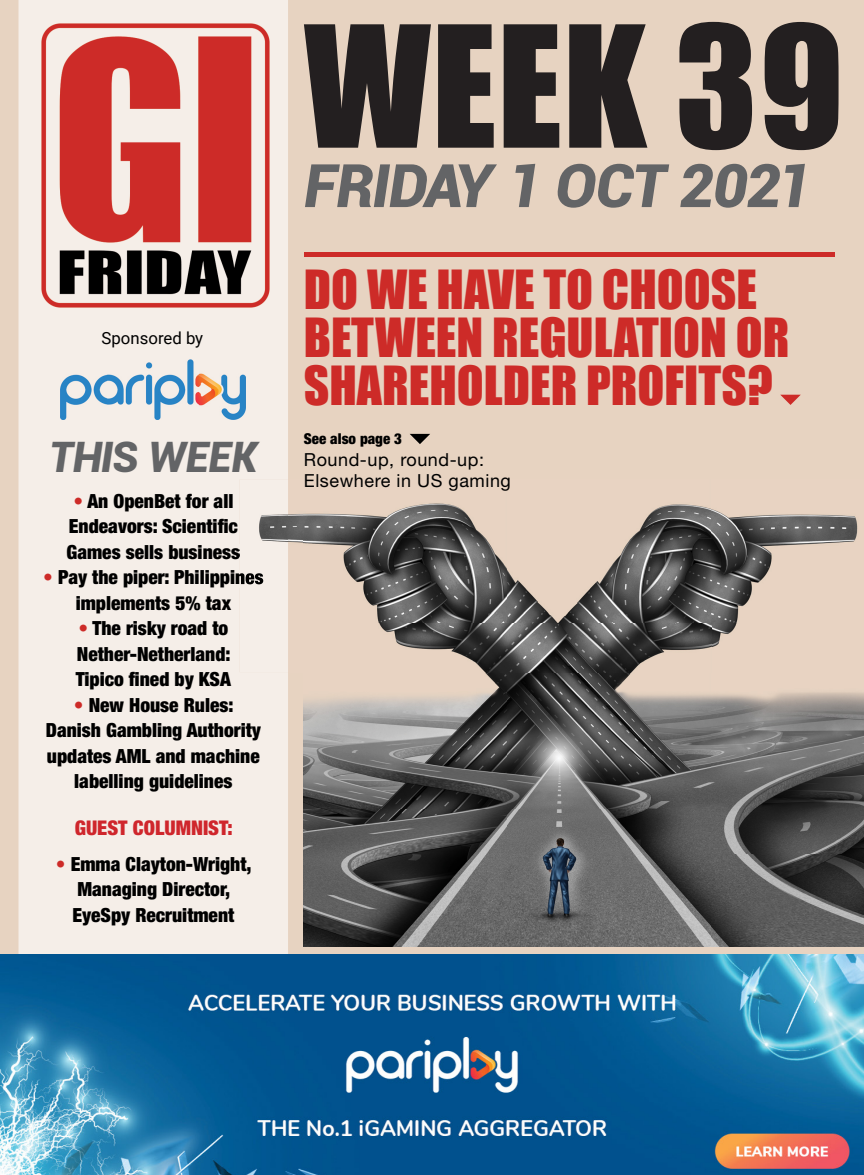
<style>
.page{position:relative;width:864px;height:1175px;background:#fff}
.page>*{position:absolute;margin:0;border:0;box-sizing:border-box;transform-origin:0 0}
.t1{font:156px "Impact";letter-spacing:.005em;color:#231f20}
.t2{font:italic 900 60px "Roboto";letter-spacing:-.025em;color:#636466}
.t3{font:49.5px/48px "Impact";color:#cd2b28}
.t4{font:italic 900 42px "Roboto";letter-spacing:-.015em;color:#636466}
.t5{font:900 condensed 20.25px "Helvetica Neue LT Std";color:#cf262c}
.t6{font:900 condensed 19.5px/25.5px "Helvetica Neue LT Std";color:#000;text-align:center}
.t7{font:18px/21.6px "Helvetica Neue LT Std";letter-spacing:.03em;color:#000}
.t8{font:16.8px "Roboto";color:#000}
.t9{font:900 condensed 15px "Helvetica Neue LT Std";color:#000}
.s1{color:#cd2b28}
</style>
<div class="page">
<div style="left:0;top:0;width:864px;height:1174px;background:#e7d3c1"></div>
<hr style="left:304px;top:252px;width:530px;height:4px;background:#cd2b28">
<div style="left:18px;top:0;width:270px;height:954px;background:#f5eee8"></div>
<div style="left:67px;top:544px;width:172px;height:15px;background:#f5eee8"></div>
<div style="left:59px;top:570px;width:180px;height:17px;background:#f5eee8"></div>
<img style="left:39px;top:21px;width:233px;height:289px">
<img style="left:0;top:954px;width:864px;height:220px">
<img style="left:61px;top:359px;width:185px;height:61px">
<svg style="left:780px;top:395px;width:21px;height:10px"></svg>
<img style="left:304px;top:672px;width:407px;height:274px">
<img style="left:711px;top:509px;width:153px;height:437px">
<img style="left:239px;top:480px;width:472px;height:192px">
<svg style="left:239px;top:544px;width:1px;height:15px"></svg>
<img style="left:239px;top:570px;width:25px;height:17px">
<svg style="left:410px;top:434px;width:20px;height:10px"></svg>
<p class="t8" style="left:102px;top:326px;width:103px">Sponsored by</p>
<h3 class="t4" style="left:50px;top:427px;width:209px">THIS WEEK</h3>
<p class="t6" style="left:67px;top:487px;width:175px"><span class="s1">•</span> An OpenBet for all<br>Endeavors: Scientific<br>Games sells business</p>
<p class="t6" style="left:43px;top:564px;width:222px"><span class="s1">•</span> Pay the piper: Philippines implements 5% tax</p>
<p class="t6" style="left:76px;top:615px;width:157px;text-align:left"><span class="s1">•</span> The risky road to<br>Nether-Netherland:<br>Tipico fined by KSA</p>
<p class="t6" style="left:46px;top:691px;width:217px"><span class="s1">•</span> New House Rules:<br>Danish Gambling Authority updates AML and machine labelling guidelines</p>
<p class="t5" style="left:75px;top:815px;width:159px">GUEST COLUMNIST:</p>
<p class="t6" style="left:56px;top:850px;width:197px"><span class="s1">•</span> Emma Clayton-Wright,<br>Managing Director,<br>EyeSpy Recruitment</p>
<h1 class="t1" style="left:304px;top:-35px;width:541px">WEEK 39</h1>
<h2 class="t2" style="left:304px;top:143px;width:509px">FRIDAY 1 OCT 2021</h2>
<h3 class="t3" style="left:304px;top:264px;width:487px">DO WE HAVE TO CHOOSE<br>BETWEEN REGULATION OR<br>SHAREHOLDER PROFITS?</h3>
<p class="t9" style="left:304px;top:429px;width:100px">See also page 3</p>
<p class="t7" style="left:304px;top:448px;width:209px">Round-up, round-up:<br>Elsewhere in US gaming</p>
</div>
